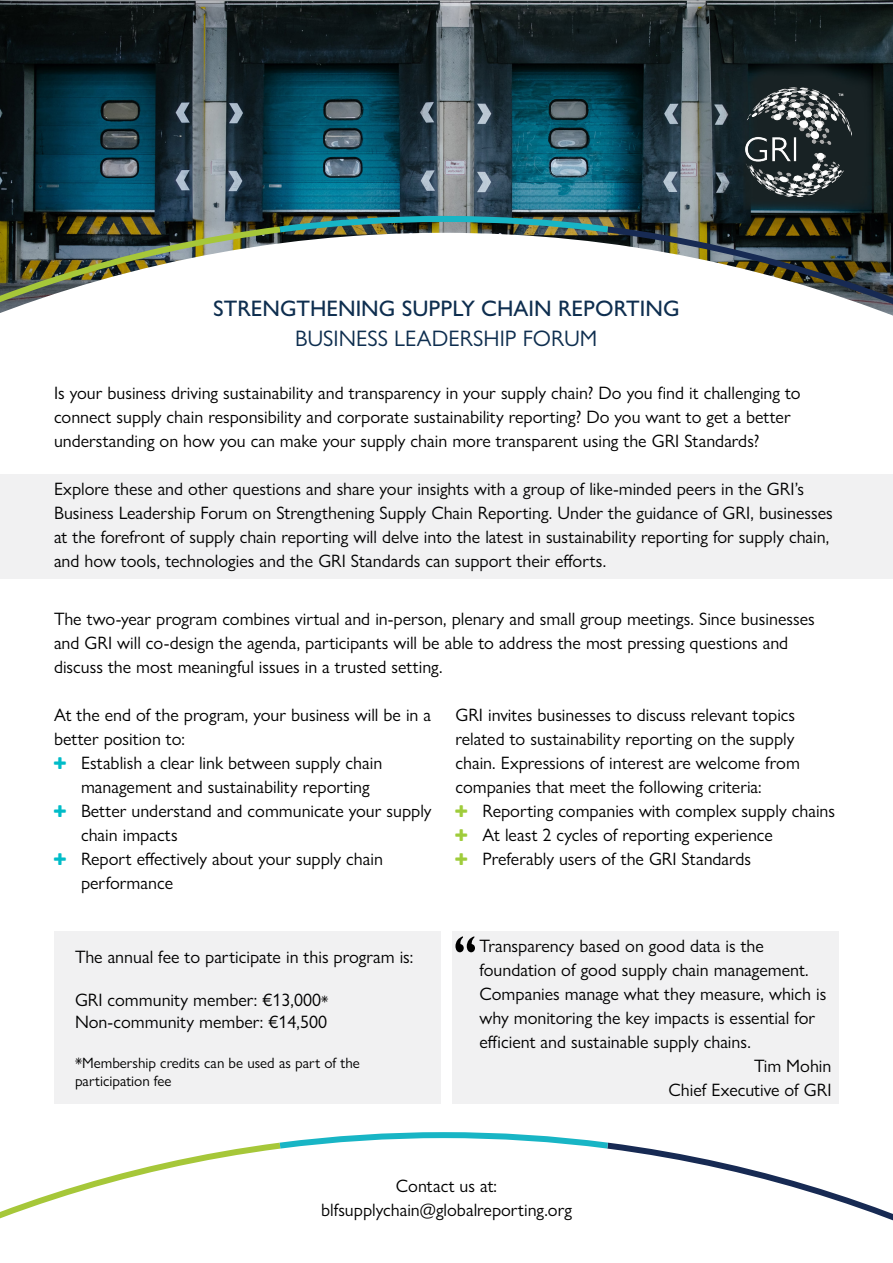
<style>
.page{position:relative;width:893px;height:1263px;background:#fff}
.page>*{position:absolute;margin:0;border:0;box-sizing:border-box;transform-origin:0 0}
.t1{font:500 22.5px "Gill Sans Nova";color:#0e2e4f}
.t2{font:22.5px "Gill Sans Nova";color:#0e2e4f}
.t3{font:18px/24px "Gill Sans Nova";color:#000}
.t4{font:15px/18px "Gill Sans Nova";color:#000}
.s1{font-size:15px}
</style>
<div class="page">
<img style="left:0;top:0;width:893px;height:213px">
<svg style="left:0;top:213px;width:893px;height:103px"></svg>
<img style="left:746px;top:87px;width:105px;height:109px">
<div style="left:0;top:474px;width:893px;height:105px;background:#f1f1f2"></div>
<svg style="left:0;top:1132px;width:893px;height:89px"></svg>
<div style="left:452px;top:931px;width:387px;height:173px;background:#f1f1f2"></div>
<svg style="left:455px;top:936px;width:20px;height:16px"></svg>
<div style="left:54px;top:932px;width:386px;height:172px;background:#f1f1f2"></div>
<p class="t1" style="left:213px;top:295px;width:468px">STRENGTHENING SUPPLY CHAIN REPORTING</p>
<p class="t2" style="left:295px;top:325px;width:304px">BUSINESS LEADERSHIP FORUM</p>
<p class="t3" style="left:54px;top:380px;width:748px">Is your business driving sustainability and transparency in your supply chain? Do you find it challenging to connect supply chain responsibility and corporate sustainability reporting? Do you want to get a better understanding on how you can make your supply chain more transparent using the GRI Standards?</p>
<p class="t3" style="left:54px;top:476px;width:780px">Explore these and other questions and share your insights with a group of like-minded peers in the GRI’s Business Leadership Forum on Strengthening Supply Chain Reporting. Under the guidance of GRI, businesses at the forefront of supply chain reporting will delve into the latest in sustainability reporting for supply chain, and how tools, technologies and the GRI Standards can support their efforts.</p>
<p class="t3" style="left:54px;top:607px;width:762px">The two-year program combines virtual and in-person, plenary and small group meetings. Since businesses and GRI will co-design the agenda, participants will be able to address the most pressing questions and discuss the most meaningful issues in a trusted setting.</p>
<p class="t3" style="left:54px;top:703px;width:379px">At the end of the program, your business will be in a</p>
<p class="t3" style="left:54px;top:727px;width:133px">better position to:</p>
<p class="t3" style="left:81px;top:751px;width:303px">Establish a clear link between supply chain</p>
<p class="t3" style="left:81px;top:775px;width:290px">management and sustainability reporting</p>
<p class="t3" style="left:81px;top:799px;width:352px">Better understand and communicate your supply</p>
<p class="t3" style="left:81px;top:823px;width:98px">chain impacts</p>
<p class="t3" style="left:81px;top:847px;width:303px">Report effectively about your supply chain</p>
<p class="t3" style="left:81px;top:871px;width:94px">performance</p>
<p class="t3" style="left:455px;top:703px;width:346px">GRI invites businesses to discuss relevant topics related to sustainability reporting on the supply chain. Expressions of interest are welcome from companies that meet the following criteria:</p>
<p class="t3" style="left:482px;top:799px;width:354px">Reporting companies with complex supply chains<br>At least 2 cycles of reporting experience<br>Preferably users of the GRI Standards</p>
<p class="t3" style="left:75px;top:945px;width:340px">The annual fee to participate in this program is:</p>
<p class="t3" style="left:75px;top:989px;width:255px;line-height:21.6px">GRI community member: €13,000<span class="s1">*<br></span>Non-community member: €14,500</p>
<p class="t4" style="left:75px;top:1053px;width:286px">*Membership credits can be used as part of the participation fee</p>
<p class="t3" style="left:479px;top:934px;width:286px">Transparency based on good data is the</p>
<p class="t3" style="left:479px;top:958px;width:330px">foundation of good supply chain management.</p>
<p class="t3" style="left:479px;top:982px;width:348px">Companies manage what they measure, which is</p>
<p class="t3" style="left:479px;top:1006px;width:337px">why monitoring the key impacts is essential for</p>
<p class="t3" style="left:479px;top:1030px;width:273px">efficient and sustainable supply chains.</p>
<p class="t3" style="left:754px;top:1054px;width:79px">Tim Mohin</p>
<p class="t3" style="left:669px;top:1078px;width:164px">Chief Executive of GRI</p>
<p class="t3" style="left:321px;top:1174px;width:252px;text-align:center">Contact us at: blfsupplychain@globalreporting.org</p>
</div>
